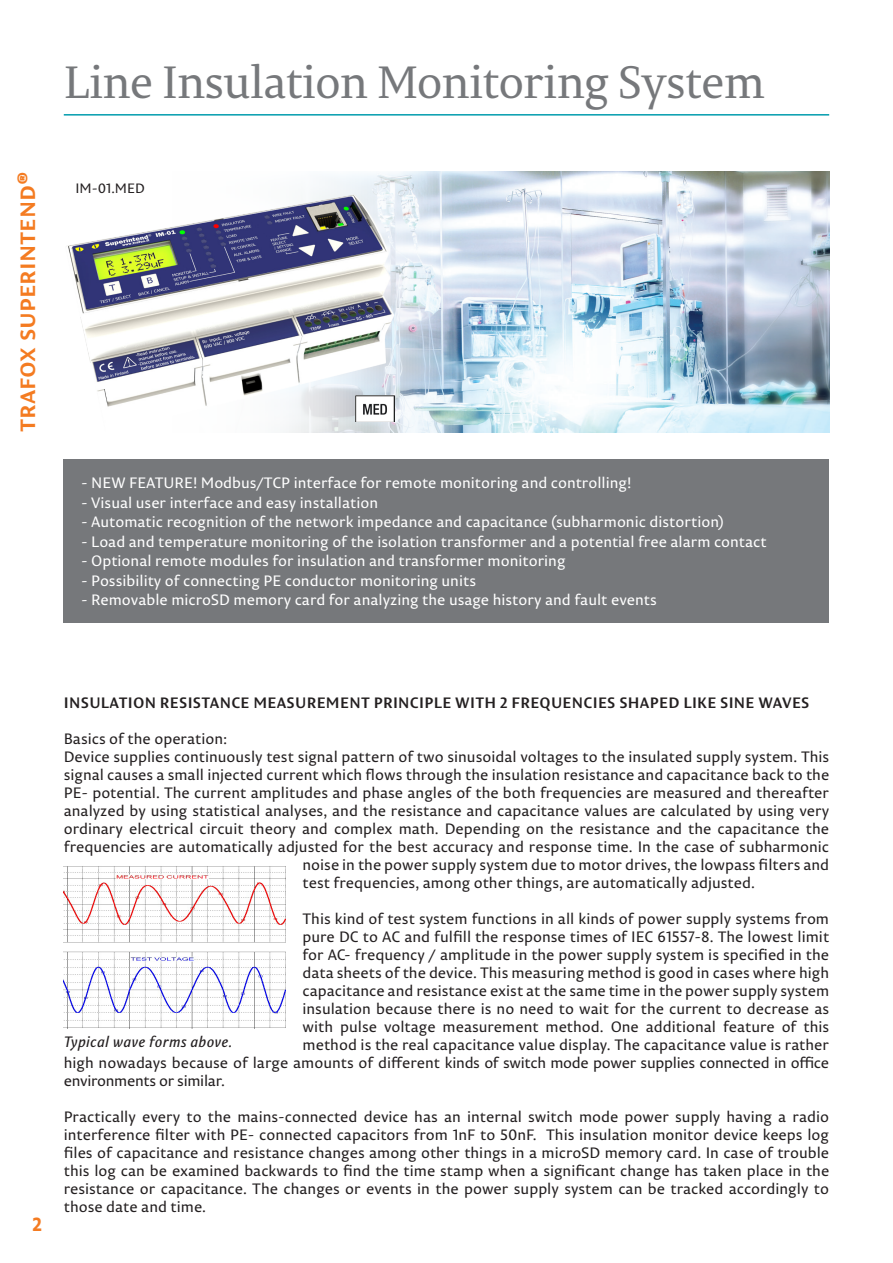
<style>
.page{position:relative;width:893px;height:1263px;background:#fff}
.page>*{position:absolute;margin:0;border:0;box-sizing:border-box;transform-origin:0 0}
.Otsikko1{font:45px "Permian Serif Typeface";letter-spacing:-.02em;color:#76787b}
.Otsikko_tuotekategor{font:700 24px "Permian Sans Typeface";color:#f47b21}
.t1{font:700 18px "Verdana";color:#f47b21;scale:.8 1}
.t2{font:15px/18px "Permian Sans Typeface";color:#231f20;text-align:justify}
.t3{font:15px "Permian Sans Typeface";color:#fff}
.t4{font:15px "Permian Sans Typeface";letter-spacing:-.02em;color:#231f20}
.t5{font:700 15px "Permian Sans Typeface";letter-spacing:.02em;color:#231f20}
.t6{font:italic 15px "Permian Sans Typeface";color:#231f20}
.Perusleipis{font:13.5px "Permian Sans Typeface";color:#231f20}
</style>
<div class="page">
<img style="left:401px;top:172px;width:428px;height:260px">
<img style="left:64px;top:866px;width:221px;height:162px">
<div style="left:64px;top:459px;width:765px;height:163px;background:#76787b"></div>
<img style="left:67px;top:172px;width:334px;height:260px">
<hr style="left:64px;top:114px;width:765px;height:2px;background:#029cad">
<img style="left:355px;top:395px;width:39px;height:27px">
<p class="Otsikko_tuotekategor" style="left:6px;top:432px;width:262px;rotate:-90deg">trafox superintend®</p>
<p class="Otsikko1" style="left:64px;top:46px;width:703px">Line Insulation Monitoring System</p>
<p class="Perusleipis" style="left:75px;top:178px;width:71px">IM-01.MED</p>
<p class="t3" style="left:81px;top:472px;width:552px">- NEW FEATURE! Modbus/TCP interface for remote monitoring and controlling!</p>
<p class="t3" style="left:81px;top:491px;width:299px">- Visual user interface and easy installation</p>
<p class="t3" style="left:81px;top:511px;width:644px">- Automatic recognition of the network impedance and capacitance (subharmonic distortion)</p>
<p class="t3" style="left:81px;top:530px;width:687px">- Load and temperature monitoring of the isolation transformer and a potential free alarm contact</p>
<p class="t3" style="left:81px;top:550px;width:486px">- Optional remote modules for insulation and transformer monitoring</p>
<p class="t3" style="left:81px;top:569px;width:396px">- Possibility of connecting PE conductor monitoring units</p>
<p class="t3" style="left:81px;top:589px;width:577px">- Removable microSD memory card for analyzing the usage history and fault events</p>
<p class="t1" style="left:32px;top:1212px;width:14px">2</p>
<p class="t5" style="left:64px;top:690px;width:747px">INSULATION RESISTANCE MEASUREMENT PRINCIPLE WITH 2 FREQUENCIES SHAPED LIKE SINE WAVES</p>
<p class="t2" style="left:64px;top:729px;width:165px">Basics of the operation:</p>
<p class="t2" style="left:64px;top:747px;width:767px">Device supplies continuously test signal pattern of two sinusoidal voltages to the insulated supply system. This</p>
<p class="t2" style="left:64px;top:765px;width:767px">signal causes a small injected current which flows through the insulation resistance and capacitance back to the</p>
<p class="t2" style="left:64px;top:783px;width:767px">PE- potential. The current amplitudes and phase angles of the both frequencies are measured and thereafter</p>
<p class="t2" style="left:64px;top:801px;width:767px">analyzed by using statistical analyses, and the resistance and capacitance values are calculated by using very</p>
<p class="t2" style="left:64px;top:819px;width:767px">ordinary electrical circuit theory and complex math. Depending on the resistance and the capacitance the</p>
<p class="t2" style="left:64px;top:837px;width:767px">frequencies are automatically adjusted for the best accuracy and response time. In the case of subharmonic</p>
<p class="t2" style="left:302px;top:855px;width:528px">noise in the power supply system due to motor drives, the lowpass filters and</p>
<p class="t2" style="left:302px;top:873px;width:454px">test frequencies, among other things, are automatically adjusted.</p>
<p class="t2" style="left:302px;top:909px;width:528px">This kind of test system functions in all kinds of power supply systems from</p>
<p class="t2" style="left:302px;top:927px;width:528px">pure DC to AC and fulfill the response times of IEC 61557-8. The lowest limit</p>
<p class="t2" style="left:302px;top:945px;width:528px">for AC- frequency / amplitude in the power supply system is specified in the</p>
<p class="t2" style="left:302px;top:963px;width:528px">data sheets of the device. This measuring method is good in cases where high</p>
<p class="t2" style="left:302px;top:981px;width:528px">capacitance and resistance exist at the same time in the power supply system</p>
<p class="t2" style="left:302px;top:999px;width:528px">insulation because there is no need to wait for the current to decrease as</p>
<p class="t2" style="left:302px;top:1017px;width:528px">with pulse voltage measurement method. One additional feature of this</p>
<p class="t2" style="left:303px;top:1035px;width:528px">method is the real capacitance value display. The capacitance value is rather</p>
<p class="t4" style="left:64px;top:1051px;width:767px">high nowadays because of large amounts of different kinds of switch mode power supplies connected in office</p>
<p class="t4" style="left:64px;top:1069px;width:163px">environments or similar.</p>
<p class="t2" style="left:64px;top:1107px;width:767px">Practically every to the mains-connected device has an internal switch mode power supply having a radio interference filter with PE- connected capacitors from 1nF to 50nF. This insulation monitor device keeps log files of capacitance and resistance changes among other things in a microSD memory card. In case of trouble this log can be examined backwards to find the time stamp when a significant change has taken place in the resistance or capacitance. The changes or events in the power supply system can be tracked accordingly to those date and time.</p>
<p class="t6" style="left:64px;top:1030px;width:170px">Typical wave forms above.</p>
</div>
